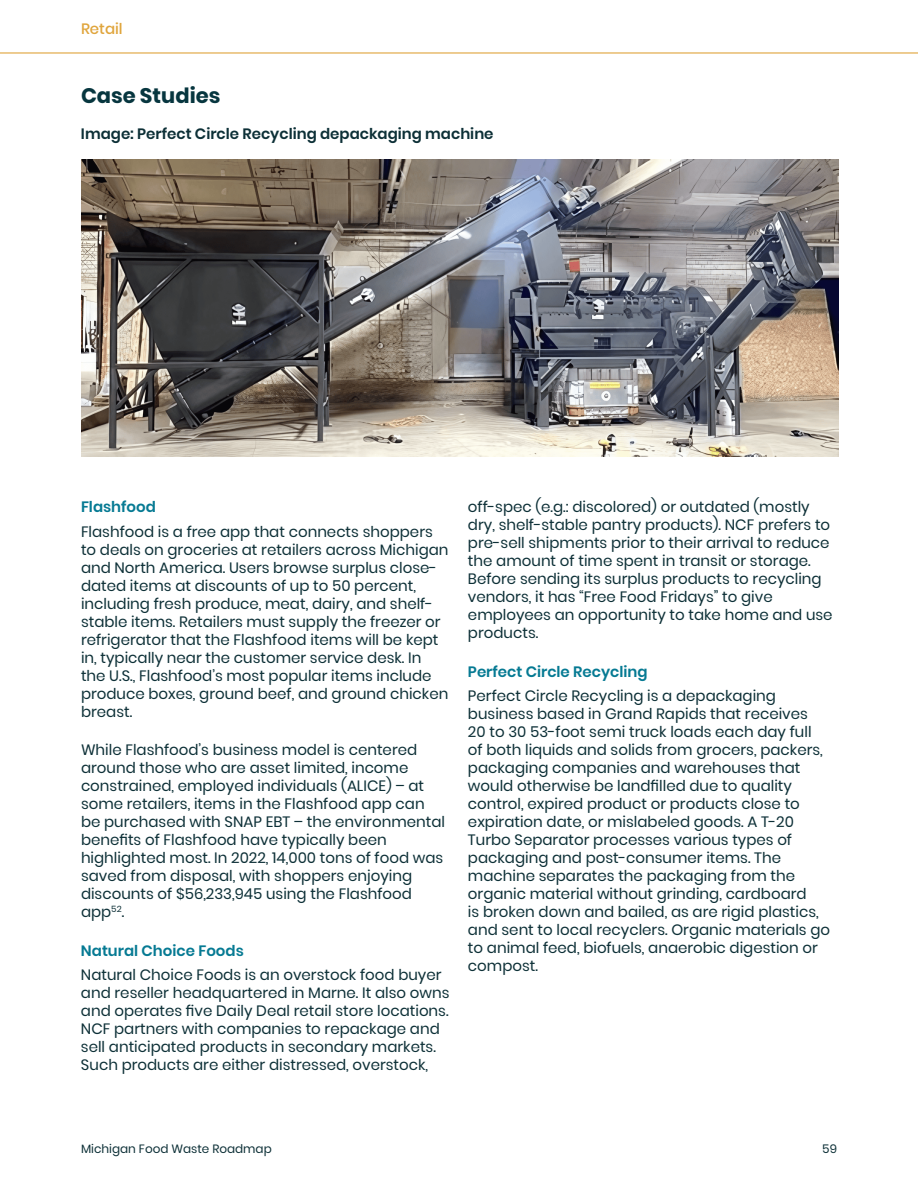
<style>
.page{position:relative;width:918px;height:1188px;background:#fff}
.page>*{position:absolute;margin:0;border:0;box-sizing:border-box;transform-origin:0 0}
.t1{font:700 21px "Poppins";color:#07363f}
.t2{font:15px/18px "Poppins";color:#0d3037}
.t3{font:600 15px "Poppins";color:#067a93}
.t4{font:600 15px "Poppins";color:#0d3037}
.t5{font:500 15px "Poppins";color:#e0a53c}
.t6{font:12px "Poppins";color:#0d3037}
</style>
<div class="page">
<hr style="left:0;top:52px;width:918px;height:2px;background:#e0a53c">
<img style="left:81px;top:159px;width:757px;height:297px">
<p class="t5" style="left:81px;top:20px;width:43px">Retail</p>
<h1 class="t1" style="left:81px;top:84px;width:141px">Case Studies</h1>
<p class="t4" style="left:81px;top:125px;width:414px">Image: Perfect Circle Recycling depackaging machine</p>
<p class="t3" style="left:81px;top:498px;width:76px">Flashfood</p>
<p class="t2" style="left:81px;top:523px;width:369px">Flashfood is a free app that connects shoppers to deals on groceries at retailers across Michigan and North America. Users browse surplus close&shy;dated items at discounts of up to 50 percent, including fresh produce, meat, dairy, and shelf&shy;stable items. Retailers must supply the freezer or refrigerator that the Flashfood items will be kept in, typically near the customer service desk. In the U.S., Flashfood’s most popular items include produce boxes, ground beef, and ground chicken breast.</p>
<p class="t2" style="left:81px;top:741px;width:366px">While Flashfood’s business model is centered around those who are asset limited, income constrained, employed individuals (ALICE) – at some retailers, items in the Flashfood app can be purchased with SNAP EBT – the environmental benefits of Flashfood have typically been highlighted most. In 2022, 14,000 tons of food was saved from disposal, with shoppers enjoying discounts of $56,233,945 using the Flashfood app<sup>52</sup>.</p>
<p class="t3" style="left:81px;top:942px;width:164px">Natural Choice Foods</p>
<p class="t2" style="left:81px;top:966px;width:370px">Natural Choice Foods is an overstock food buyer and reseller headquartered in Marne. It also owns and operates five Daily Deal retail store locations.<br>NCF partners with companies to repackage and sell anticipated products in secondary markets.<br>Such products are either distressed, overstock,</p>
<p class="t2" style="left:468px;top:498px;width:366px">off-spec (e.g.: discolored) or outdated (mostly dry, shelf-stable pantry products). NCF prefers to pre-sell shipments prior to their arrival to reduce the amount of time spent in transit or storage.<br>Before sending its surplus products to recycling vendors, it has “Free Food Fridays” to give employees an opportunity to take home and use products.</p>
<p class="t3" style="left:468px;top:663px;width:181px">Perfect Circle Recycling</p>
<p class="t2" style="left:468px;top:687px;width:364px">Perfect Circle Recycling is a depackaging business based in Grand Rapids that receives<br>20 to 30 53-foot semi truck loads each day full<br>of both liquids and solids from grocers, packers, packaging companies and warehouses that would otherwise be landfilled due to quality control, expired product or products close to expiration date, or mislabeled goods. A T-20<br>Turbo Separator processes various types of packaging and post-consumer items. The machine separates the packaging from the organic material without grinding, cardboard<br>is broken down and bailed, as are rigid plastics, and sent to local recyclers. Organic materials go to animal feed, biofuels, anaerobic digestion or compost.</p>
<p class="t6" style="left:81px;top:1141px;width:192px">Michigan Food Waste Roadmap</p>
<p class="t6" style="left:822px;top:1141px;width:16px">59</p>
</div>
